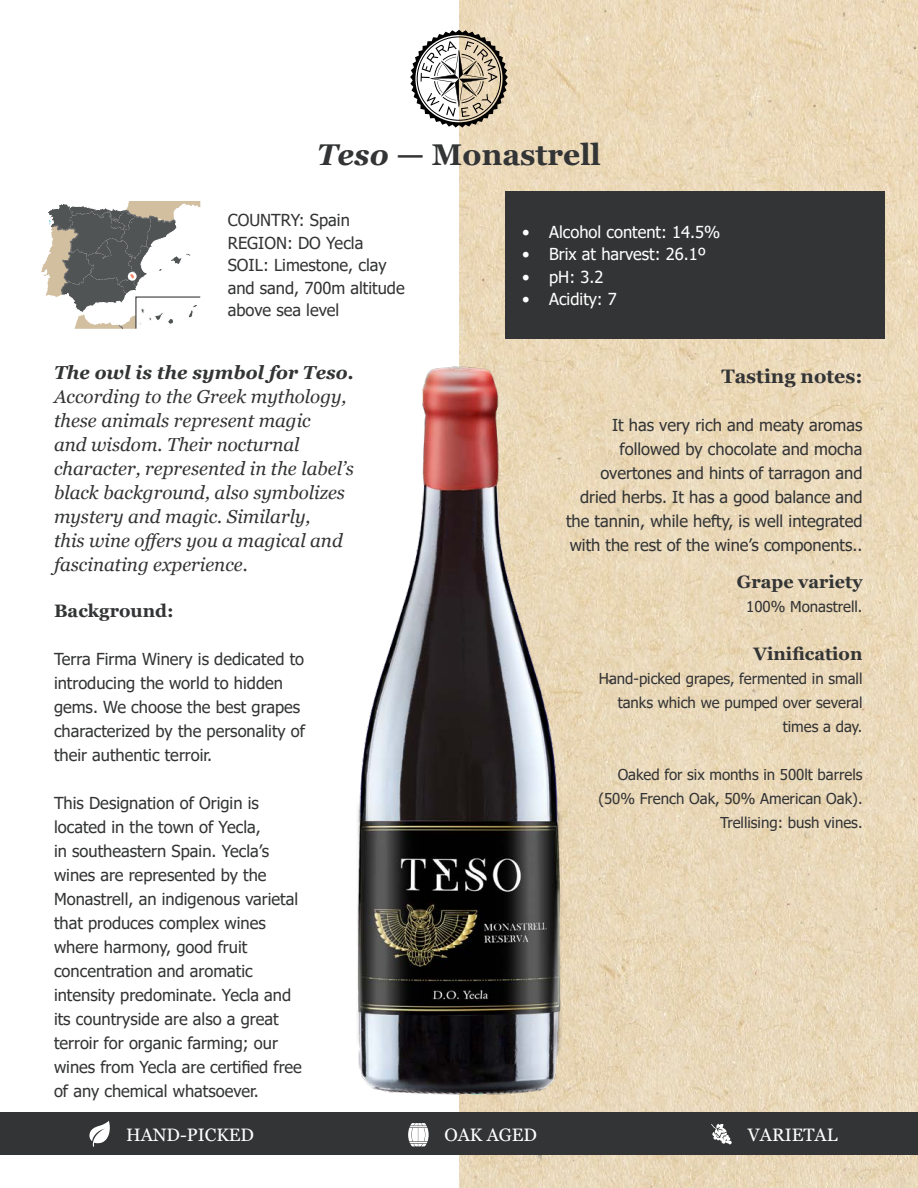
<style>
.page{position:relative;width:918px;height:1188px;background:#fff}
.page>*{position:absolute;margin:0;border:0;box-sizing:border-box;transform-origin:0 0}
.t1{font:700 30px "Georgia";color:#333435}
.t2{font:700 19.5px "Georgia";color:#333435}
.t3{font:italic 18.75px/24px "Georgia";color:#333435}
.t4{font:700 18px "Georgia";color:#333435}
.t5{font:18px "Georgia";color:#fff}
.t6{font:16.5px/24px "Tahoma";color:#333435}
.t7{font:16.5px "Tahoma";color:#fff}
.t8{font:15px/24px "Tahoma";color:#333435;text-align:right}
.s1{font-style:italic}
.s2{font-weight:700}
</style>
<div class="page">
<img style="left:459px;top:0;width:459px;height:1188px">
<div style="left:0;top:1113px;width:918px;height:42px;background:#333435"></div>
<div style="left:505px;top:191px;width:379px;height:148px;background:#333435"></div>
<svg style="left:41px;top:201px;width:159px;height:128px"></svg>
<img style="left:357px;top:367px;width:205px;height:727px">
<svg style="left:89px;top:1121px;width:21px;height:26px"></svg>
<svg style="left:711px;top:1124px;width:21px;height:20px"></svg>
<svg style="left:408px;top:1123px;width:21px;height:23px"></svg>
<svg style="left:410px;top:30px;width:98px;height:98px"></svg>
<p class="t1" style="left:317px;top:135px;width:285px"><span class="s1">Teso</span> — Monastrell</p>
<p class="t6" style="left:228px;top:209px;width:124px">COUNTRY: Spain</p>
<p class="t6" style="left:228px;top:232px;width:137px">REGION: DO Yecla</p>
<p class="t6" style="left:228px;top:255px;width:178px;line-height:22.5px">SOIL: Limestone, clay and sand, 700m altitude above sea level</p>
<p class="t3" style="left:54px;top:360px;width:301px"><span class="s2">The owl is the symbol for Teso.<br></span>According to the Greek mythology, these animals represent magic<br>and wisdom. Their nocturnal character, represented in the label’s black background, also symbolizes mystery and magic. Similarly,<br>this wine offers you a magical and fascinating experience.</p>
<p class="t4" style="left:54px;top:600px;width:121px">Background:</p>
<p class="t6" style="left:54px;top:648px;width:253px">Terra Firma Winery is dedicated to introducing the world to hidden gems. We choose the best grapes characterized by the personality of their authentic terroir.</p>
<p class="t6" style="left:54px;top:792px;width:249px">This Designation of Origin is located in the town of Yecla,<br>in southeastern Spain. Yecla’s wines are represented by the<br>Monastrell, an indigenous varietal that produces complex wines where harmony, good fruit concentration and aromatic intensity predominate. Yecla and its countryside are also a great terroir for organic farming; our wines from Yecla are certified free of any chemical whatsoever.</p>
<p class="t7" style="left:522px;top:221px;width:199px">• Alcohol content: 14.5%</p>
<p class="t7" style="left:522px;top:243px;width:185px">• Brix at harvest: 26.1º</p>
<p class="t7" style="left:522px;top:266px;width:83px">• pH: 3.2</p>
<p class="t7" style="left:522px;top:288px;width:96px">• Acidity: 7</p>
<p class="t2" style="left:721px;top:364px;width:143px">Tasting notes:</p>
<p class="t6" style="left:566px;top:414px;width:298px;text-align:right">It has very rich and meaty aromas followed by chocolate and mocha overtones and hints of tarragon and dried herbs. It has a good balance and the tannin, while hefty, is well integrated with the rest of the wine’s components..</p>
<p class="t4" style="left:737px;top:570px;width:127px">Grape variety</p>
<p class="t8" style="left:746px;top:596px;width:118px">100% Monastrell.</p>
<p class="t4" style="left:753px;top:642px;width:111px">Vinification</p>
<p class="t8" style="left:599px;top:668px;width:265px">Hand-picked grapes, fermented in small tanks which we pumped over several times a day.</p>
<p class="t8" style="left:598px;top:764px;width:266px">Oaked for six months in 500lt barrels (50% French Oak, 50% American Oak).<br>Trellising: bush vines.</p>
<p class="t5" style="left:126px;top:1124px;width:130px">HAND-PICKED</p>
<p class="t5" style="left:444px;top:1124px;width:94px">OAK AGED</p>
<p class="t5" style="left:748px;top:1124px;width:91px">VARIETAL</p>
</div>
